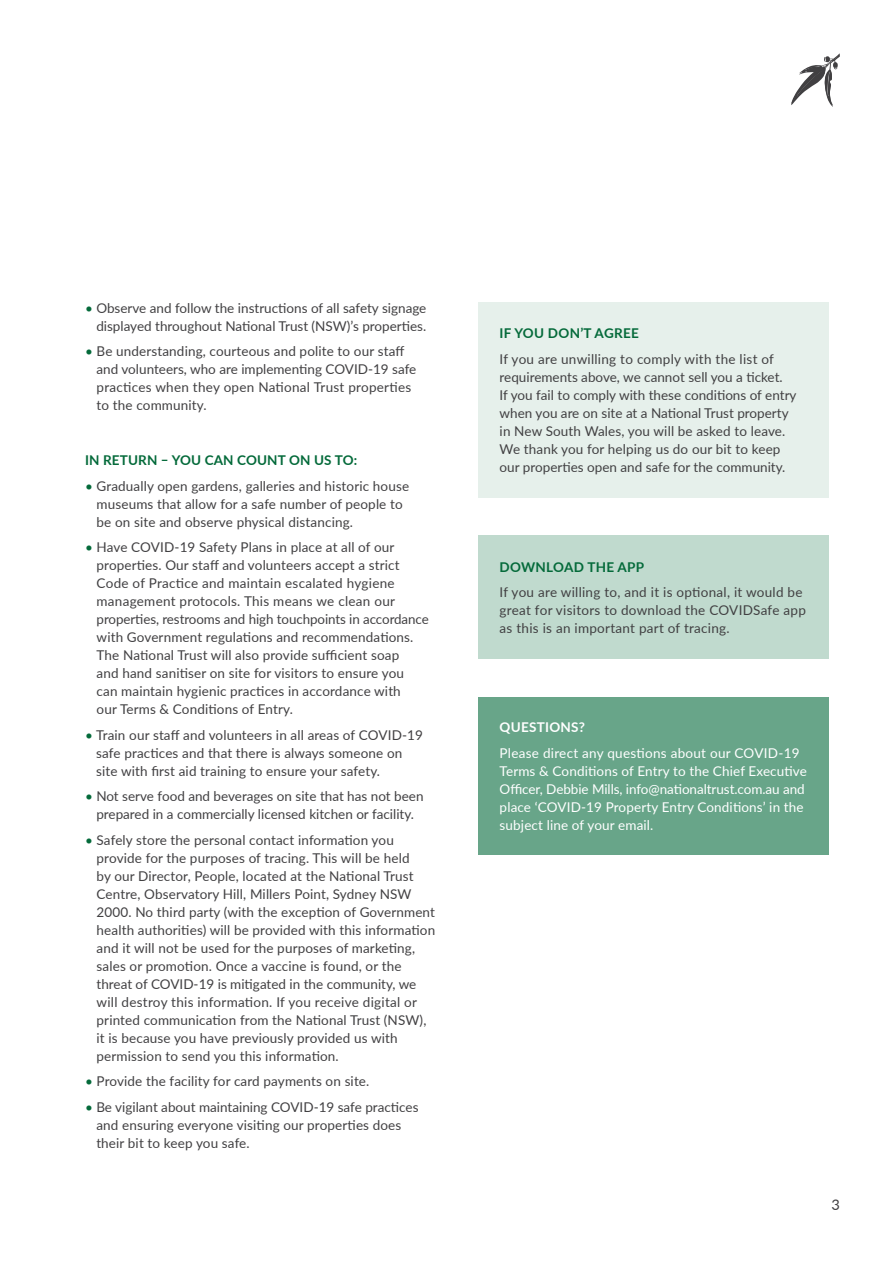
<style>
.page{position:relative;width:893px;height:1263px;background:#fff}
.page>*{position:absolute;margin:0;border:0;box-sizing:border-box;transform-origin:0 0}
.t1{font:14.55px "Lato";color:#414042}
.t2{font:13.5px/18px "Lato";letter-spacing:.01em;color:#414042}
.t3{font:13.5px/18px "Lato";letter-spacing:.01em;color:#fff}
.t4{font:700 13.5px "Lato";letter-spacing:.01em;color:#046a3a}
.t5{font:700 13.5px "Lato";letter-spacing:.02em;color:#fff}
.s1{color:#046a3a}
</style>
<div class="page">
<svg style="left:791px;top:53px;width:49px;height:54px"></svg>
<div style="left:478px;top:302px;width:351px;height:195px;background:#e6f0eb"></div>
<div style="left:478px;top:697px;width:351px;height:157px;background:#68a589"></div>
<div style="left:478px;top:535px;width:351px;height:124px;background:#c0dace"></div>
<p class="t2" style="left:85px;top:298px;width:343px;text-align:right"><span class="s1">•</span> Observe and follow the instructions of all safety signage displayed throughout National Trust (NSW)’s properties.</p>
<p class="t2" style="left:97px;top:342px;width:321px;text-indent:-12px"><span class="s1">•</span> Be understanding, courteous and polite to our staff and volunteers, who are implementing COVID-19 safe practices when they open National Trust properties to the community.</p>
<p class="t4" style="left:85px;top:450px;width:274px">IN RETURN – YOU CAN COUNT ON US TO:</p>
<p class="t2" style="left:97px;top:476px;width:314px;text-indent:-12px"><span class="s1">•</span> Gradually open gardens, galleries and historic house museums that allow for a safe number of people to be on site and observe physical distancing.</p>
<p class="t2" style="left:97px;top:538px;width:334px;text-indent:-12px"><span class="s1">•</span> Have COVID-19 Safety Plans in place at all of our properties. Our staff and volunteers accept a strict Code of Practice and maintain escalated hygiene management protocols. This means we clean our properties, restrooms and high touchpoints in accordance with Government regulations and recommendations.<br>The National Trust will also provide sufficient soap<br>and hand sanitiser on site for visitors to ensure you<br>can maintain hygienic practices in accordance with<br>our Terms &amp; Conditions of Entry.</p>
<p class="t2" style="left:96px;top:725px;width:328px;text-indent:-11px"><span class="s1">•</span> Train our staff and volunteers in all areas of COVID-19 safe practices and that there is always someone on site with first aid training to ensure your safety.</p>
<p class="t2" style="left:85px;top:787px;width:340px;text-align:center"><span class="s1">•</span> Not serve food and beverages on site that has not been prepared in a commercially licensed kitchen or facility.</p>
<p class="t2" style="left:97px;top:830px;width:340px;text-indent:-12px"><span class="s1">•</span> Safely store the personal contact information you provide for the purposes of tracing. This will be held<br>by our Director, People, located at the National Trust Centre, Observatory Hill, Millers Point, Sydney NSW 2000. No third party (with the exception of Government health authorities) will be provided with this information and it will not be used for the purposes of marketing, sales or promotion. Once a vaccine is found, or the threat of COVID-19 is mitigated in the community, we will destroy this information. If you receive digital or printed communication from the National Trust (NSW), it is because you have previously provided us with permission to send you this information.</p>
<p class="t2" style="left:85px;top:1072px;width:286px"><span class="s1">•</span> Provide the facility for card payments on site.</p>
<p class="t2" style="left:96px;top:1097px;width:324px;text-indent:-11px"><span class="s1">•</span> Be vigilant about maintaining COVID-19 safe practices and ensuring everyone visiting our properties does their bit to keep you safe.</p>
<p class="t4" style="left:500px;top:323px;width:141px">IF YOU DON’T AGREE</p>
<p class="t2" style="left:500px;top:349px;width:298px">If you are unwilling to comply with the list of requirements above, we cannot sell you a ticket.<br>If you fail to comply with these conditions of entry when you are on site at a National Trust property in New South Wales, you will be asked to leave.<br>We thank you for helping us do our bit to keep our properties open and safe for the community.</p>
<p class="t4" style="left:500px;top:557px;width:146px">DOWNLOAD THE APP</p>
<p class="t2" style="left:500px;top:583px;width:308px">If you are willing to, and it is optional, it would be great for visitors to download the COVIDSafe app as this is an important part of tracing.</p>
<p class="t5" style="left:500px;top:717px;width:87px">QUESTIONS?</p>
<p class="t3" style="left:500px;top:743px;width:309px">Please direct any questions about our COVID-19<br>Terms &amp; Conditions of Entry to the Chief Executive Officer, Debbie Mills, info@nationaltrust.com.au and place ‘COVID-19 Property Entry Conditions’ in the subject line of your email.</p>
<p class="t1" style="left:831px;top:1194px;width:10px">3</p>
</div>
